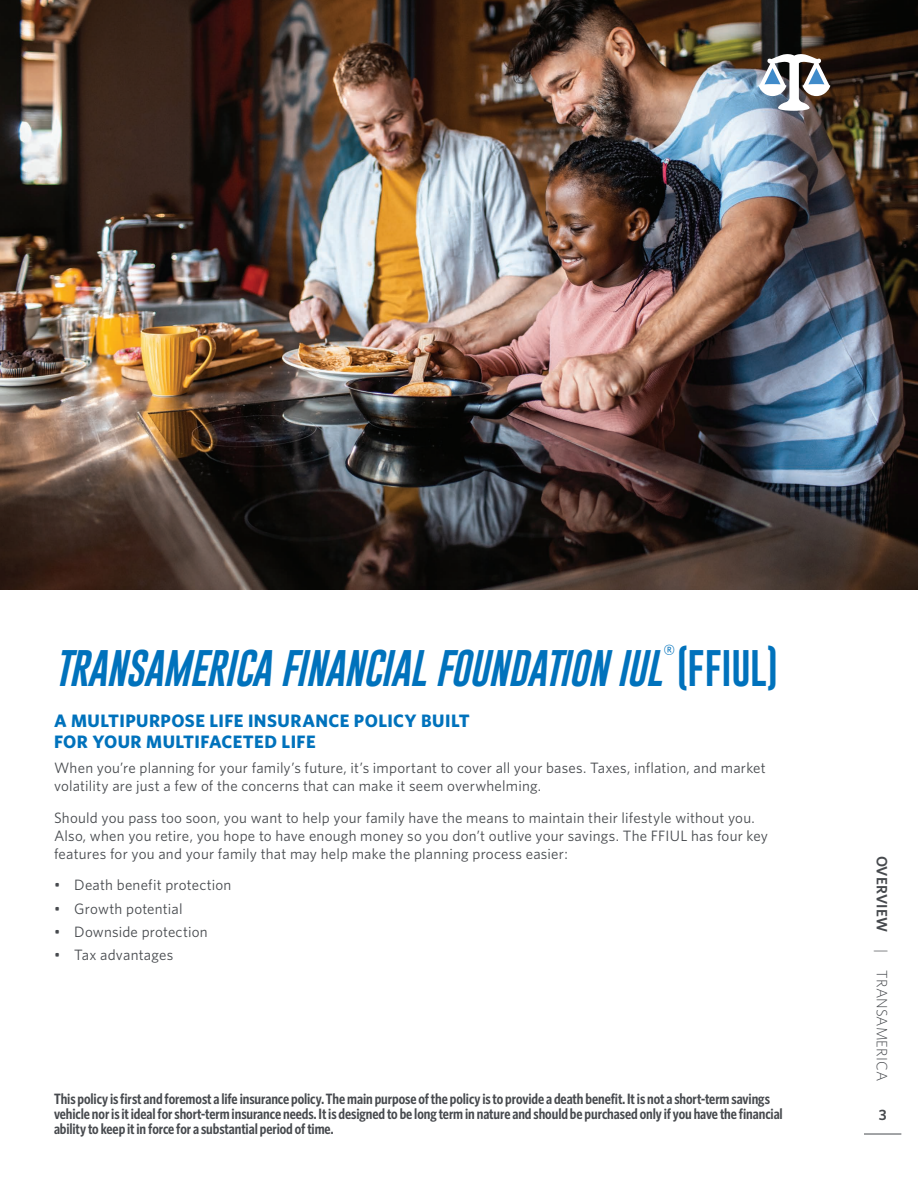
<style>
.page{position:relative;width:918px;height:1188px;background:#fff}
.page>*{position:absolute;margin:0;border:0;box-sizing:border-box;transform-origin:0 0}
.t1{font:italic 37.5px "Gobold";letter-spacing:-.005em;color:#0072bc}
.t2{font:21.9px "Whitney";color:#0072bc}
.t3{font:700 18px/21px "Whitney";letter-spacing:.025em;color:#0072bc}
.t4{font:15px/18px "Whitney";letter-spacing:.015em;color:#474a4e}
.t5{font:600 15px/15px "Whitney Condensed";letter-spacing:-.005em;color:#474a4e}
.t6{font:300 15px "Whitney";letter-spacing:.005em;color:#474a4e}
.t7{font:600 15px "Whitney";color:#474a4e}
.s1{font-style:normal}
.s2{font-weight:600}
</style>
<div class="page">
<hr style="left:864px;top:1134px;width:37px;height:1px;background:#474a4e">
<img style="left:0;top:0;width:918px;height:590px">
<svg style="left:759px;top:54px;width:71px;height:57px"></svg>
<h2 class="t2" style="left:663px;top:638px;width:14px">®</h2>
<h1 class="t1" style="left:54px;top:644px;width:725px">TRANSAMERICA FINANCIAL FOUNDATION IUL <span class="s1">(FFIUL)</span></h1>
<p class="t3" style="left:54px;top:710px;width:417px">A MULTIPURPOSE LIFE INSURANCE POLICY BUILT<br>FOR YOUR MULTIFACETED LIFE</p>
<p class="t4" style="left:54px;top:759px;width:713px">When you’re planning for your family’s future, it’s important to cover all your bases. Taxes, inflation, and market volatility are just a few of the concerns that can make it seem overwhelming.</p>
<p class="t4" style="left:54px;top:808px;width:716px">Should you pass too soon, you want to help your family have the means to maintain their lifestyle without you.<br>Also, when you retire, you hope to have enough money so you don’t outlive your savings. The FFIUL has four key features for you and your family that may help make the planning process easier:</p>
<p class="t4" style="left:54px;top:876px;width:179px">• Death benefit protection</p>
<p class="t4" style="left:54px;top:899px;width:130px">• Growth potential</p>
<p class="t4" style="left:54px;top:922px;width:155px">• Downside protection</p>
<p class="t4" style="left:54px;top:946px;width:121px">• Tax advantages</p>
<p class="t5" style="left:54px;top:1090px;width:730px">This policy is first and foremost a life insurance policy. The main purpose of the policy is to provide a death benefit. It is not a short-term savings vehicle nor is it ideal for short-term insurance needs. It is designed to be long term in nature and should be purchased only if you have the financial ability to keep it in force for a substantial period of time.</p>
<p class="t6" style="left:892px;top:856px;width:227px;rotate:90deg"><span class="s2">OVERVIEW</span> | TRANSAMERICA</p>
<p class="t7" style="left:879px;top:1105px;width:9px">3</p>
</div>
